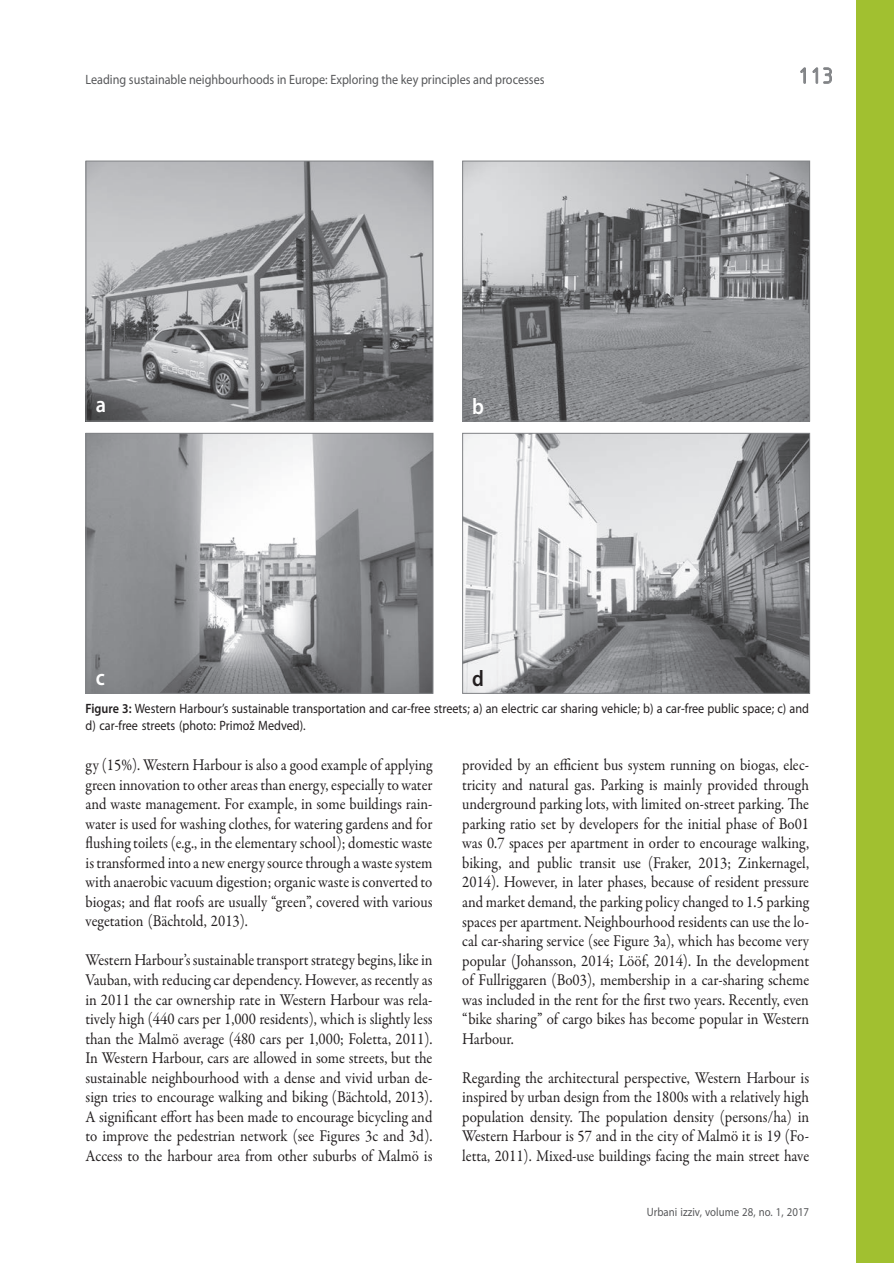
<style>
.page{position:relative;width:894px;height:1263px;background:#fff}
.page>*{position:absolute;margin:0;border:0;box-sizing:border-box;transform-origin:0 0}
.t1{font:24px "ISOCTEUR";color:#808285}
.t2{font:600 22.5px "Myriad Pro";color:#fff;scale:.9 1}
.t3{font:600 22.5px "Myriad Pro";color:#231f20;scale:.9 1}
.t4{font:16.5px/19.5px "Garamond Premr Pro";color:#231f20;text-align:justify;scale:.9 1}
.t5{font:13.5px/16.5px "Myriad Pro";color:#231f20;scale:.9 1}
.t6{font:13.5px "Myriad Pro";color:#57585a;scale:.9 1}
.t7{font:12px "Myriad Pro";color:#57585a;scale:.9 1}
.s1{font-weight:600}
</style>
<div class="page">
<svg style="left:800px;top:67px;width:5px;height:17px"></svg>
<svg style="left:812px;top:67px;width:19px;height:17px"></svg>
<div style="left:855px;top:0;width:38px;height:1262px;background:#a1c030"></div>
<img style="left:88px;top:163px;width:343px;height:256px">
<div style="left:86px;top:161px;width:347px;height:260px;border:1px solid #808285"></div>
<img style="left:464px;top:163px;width:343px;height:256px">
<div style="left:462px;top:161px;width:347px;height:260px;border:1px solid #808285"></div>
<img style="left:88px;top:435px;width:343px;height:256px">
<div style="left:86px;top:433px;width:347px;height:260px;border:1px solid #808285"></div>
<img style="left:464px;top:435px;width:343px;height:256px">
<div style="left:462px;top:433px;width:347px;height:260px;border:1px solid #808285"></div>
<p class="t6" style="left:86px;top:72px;width:511px">Leading sustainable neighbourhoods in Europe: Exploring the key principles and processes</p>
<h2 class="t2" style="left:96px;top:390px;width:13px">a</h2>
<h2 class="t2" style="left:472px;top:392px;width:15px">b</h2>
<h1 class="t1" style="left:794px;top:60px;width:43px">113</h1>
<h2 class="t3" style="left:472px;top:664px;width:15px">d</h2>
<p class="t5" style="left:86px;top:700px;width:805px"><span class="s1">Figure 3:</span> Western Harbour’s sustainable transportation and car-free streets; a) an electric car sharing vehicle; b) a car-free public space; c) and d) car-free streets (photo: Primož Medved).</p>
<h2 class="t2" style="left:96px;top:663px;width:12px">c</h2>
<p class="t4" style="left:86px;top:755px;width:387px">gy (15%). Western Harbour is also a good example of applying green innovation to other areas than energy, especially to water and waste management. For example, in some buildings rain&shy;water is used for washing clothes, for watering gardens and for flushing toilets (e.g., in the elementary school); domestic waste is transformed into a new energy source through a waste system with anaerobic vacuum digestion; organic waste is converted to biogas; and flat roofs are usually “green”, covered with various vegetation (Bächtold, 2013).</p>
<p class="t4" style="left:86px;top:950px;width:387px">Western Harbour’s sustainable transport strategy begins, like in Vauban, with reducing car dependency. However, as recently as in 2011 the car ownership rate in Western Harbour was rela&shy;tively high (440 cars per 1,000 residents), which is slightly less than the Malmö average (480 cars per 1,000; Foletta, 2011).<br>In Western Harbour, cars are allowed in some streets, but the sustainable neighbourhood with a dense and vivid urban de&shy;sign tries to encourage walking and biking (Bächtold, 2013).<br>A significant effort has been made to encourage bicycling and to improve the pedestrian network (see Figures 3c and 3d).<br>Access to the harbour area from other suburbs of Malmö is</p>
<p class="t4" style="left:462px;top:755px;width:387px">provided by an efficient bus system running on biogas, elec&shy;tricity and natural gas. Parking is mainly provided through underground parking lots, with limited on-street parking. The parking ratio set by developers for the initial phase of Bo01 was 0.7 spaces per apartment in order to encourage walking, biking, and public transit use (Fraker, 2013; Zinkernagel, 2014). However, in later phases, because of resident pressure and market demand, the parking policy changed to 1.5 parking spaces per apartment. Neighbourhood residents can use the lo&shy;cal car-sharing service (see Figure 3a), which has become very popular (Johansson, 2014; Lööf, 2014). In the development of Fullriggaren (Bo03), membership in a car-sharing scheme was included in the rent for the first two years. Recently, even “bike sharing” of cargo bikes has become popular in Western Harbour.</p>
<p class="t4" style="left:462px;top:1068px;width:387px">Regarding the architectural perspective, Western Harbour is inspired by urban design from the 1800s with a relatively high population density. The population density (persons/ha) in Western Harbour is 57 and in the city of Malmö it is 19 (Fo&shy;letta, 2011). Mixed-use buildings facing the main street have</p>
<p class="t7" style="left:646px;top:1205px;width:182px">Urbani izziv, volume 28, no. 1, 2017</p>
</div>
